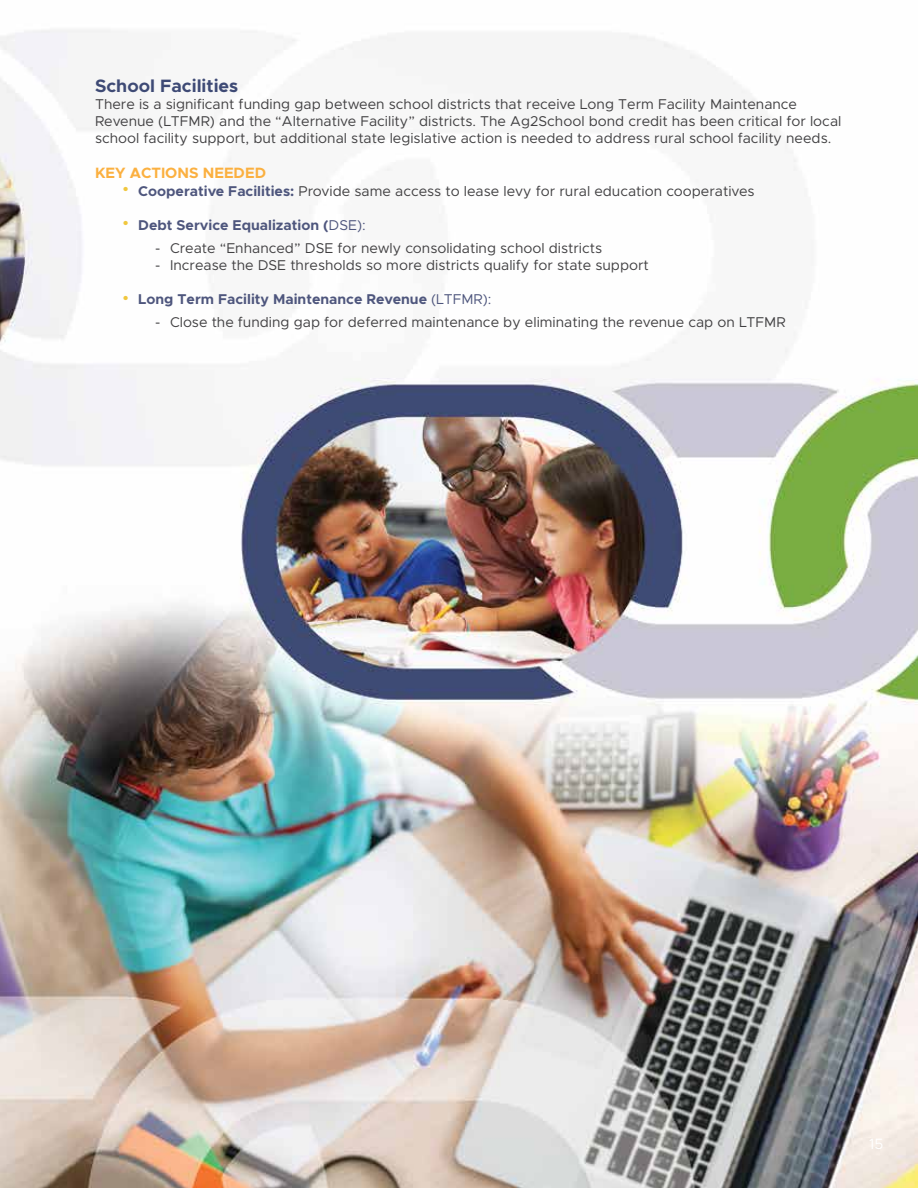
<style>
.page{position:relative;width:918px;height:1188px;background:#fff}
.page>*{position:absolute;margin:0;border:0;box-sizing:border-box;transform-origin:0 0}
.t1{font:700 18px "Metropolis";color:#3e4a75}
.t2{font:700 15px "Metropolis";color:#fbb040}
.t3{font:15px "Metropolis";color:#fff}
.t4{font:14.25px/17.1px "Metropolis";color:#414042}
.t5{font:700 14.25px "Metropolis";color:#4e567d}
.s1{font-family:"Gotham";font-weight:700;color:#f0c73e}
.s2{font-weight:700;color:#4e567d}
.s3{font-family:"Gotham";color:#f0c73e}
.s4{font-weight:400}
</style>
<div class="page">
<img style="left:0;top:30px;width:918px;height:1158px">
<p class="t1" style="left:95px;top:74px;width:145px">School Facilities</p>
<p class="t4" style="left:95px;top:96px;width:748px">There is a significant funding gap between school districts that receive Long Term Facility Maintenance<br>Revenue (LTFMR) and the “Alternative Facility” districts. The Ag2School bond credit has been critical for local school facility support, but additional state legislative action is needed to address rural school facility needs.</p>
<p class="t2" style="left:95px;top:164px;width:173px">KEY ACTIONS NEEDED</p>
<p class="t4" style="left:122px;top:182px;width:634px"><span class="s1">•</span> <span class="s2">Cooperative Facilities:</span> Provide same access to lease levy for rural education cooperatives</p>
<p class="t5" style="left:122px;top:216px;width:245px"><span class="s3">•</span> Debt Service Equalization (<span class="s4">DSE):</span></p>
<p class="t4" style="left:155px;top:239px;width:449px">- Create “Enhanced” DSE for newly consolidating school districts</p>
<p class="t4" style="left:155px;top:256px;width:495px">- Increase the DSE thresholds so more districts qualify for state support</p>
<p class="t5" style="left:122px;top:290px;width:371px"><span class="s3">•</span> Long Term Facility Maintenance Revenue <span class="s4">(LTFMR):</span></p>
<p class="t4" style="left:155px;top:314px;width:632px">- Close the funding gap for deferred maintenance by eliminating the revenue cap on LTFMR</p>
<p class="t3" style="left:869px;top:1134px;width:16px">15</p>
</div>
